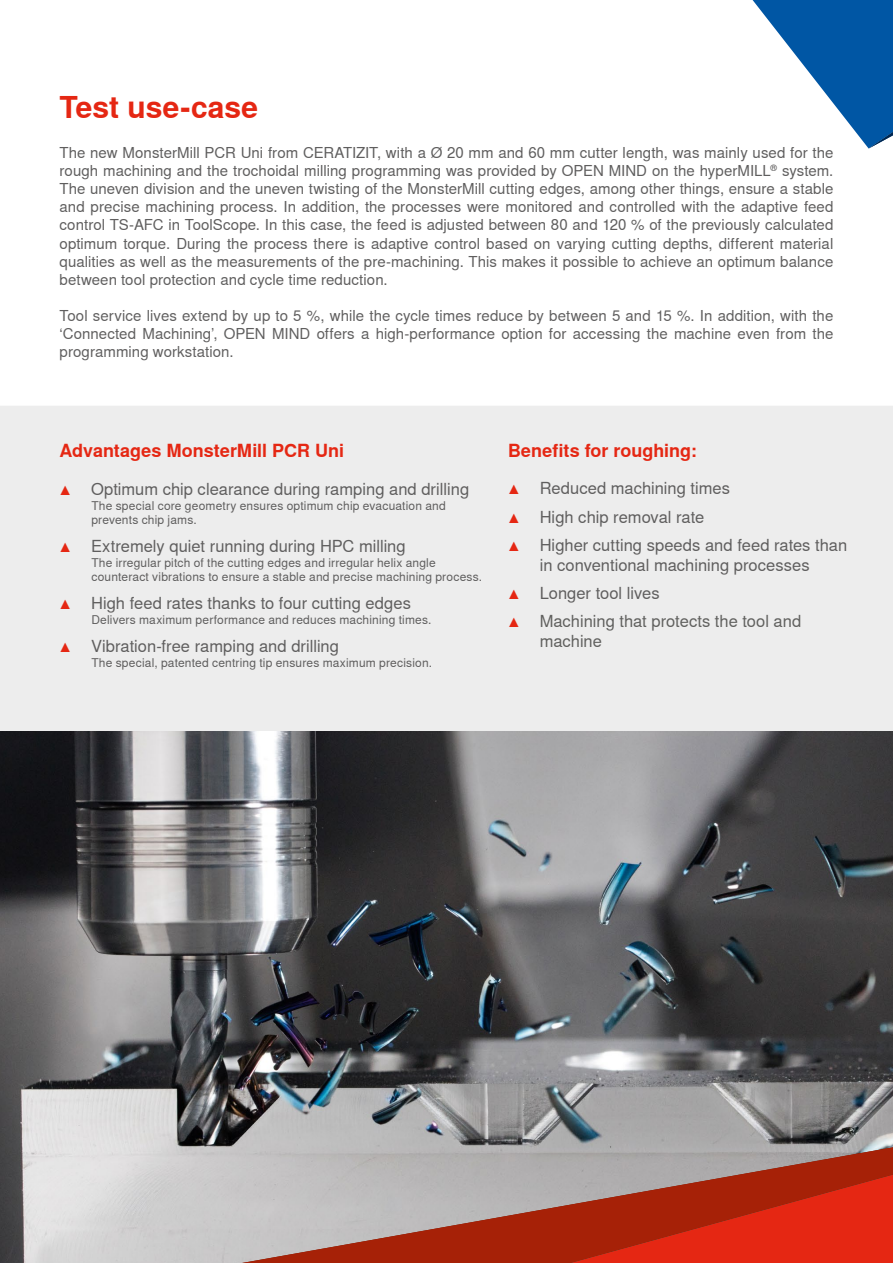
<style>
.page{position:relative;width:893px;height:1263px;background:#fff}
.page>*{position:absolute;margin:0;border:0;box-sizing:border-box;transform-origin:0 0}
.t1{font:700 30px "Nimbus Sans WNT Global";color:#e52713}
.t2{font:700 18px "Nimbus Sans WNT Global";color:#e52713}
.t3{font:16.5px/19.8px "Nimbus Sans WNT Global";color:#5f5e5e;text-align:center}
.t4{font:16.5px/19.8px "Nimbus Sans WNT Global";color:#60605e}
.t5{font:15px/18px "Nimbus Sans WNT Global";letter-spacing:.005em;color:#5f5e5e;text-align:justify}
.t6{font:15px/18px "Nimbus Sans WNT Global";letter-spacing:.005em;color:#605f5f;text-align:justify}
.t7{font:12px/14.4px "Nimbus Sans WNT Global";letter-spacing:.015em;color:#5f5e5e}
.s1{font-family:"Nimbus Sans WNT Global Cond";font-weight:300;color:#e52713}
</style>
<div class="page">
<div style="left:0;top:406px;width:893px;height:857px;background:#ededed"></div>
<svg style="left:753px;top:0;width:140px;height:149px"></svg>
<img style="left:0;top:731px;width:893px;height:532px">
<svg style="left:242px;top:1147px;width:651px;height:116px;background:#ba6d61"></svg>
<h1 class="t1" style="left:60px;top:90px;width:200px">Test use-case</h1>
<p class="t5" style="left:60px;top:144px;width:775px">The new MonsterMill PCR Uni from CERATIZIT, with a Ø 20 mm and 60 mm cutter length, was mainly used for the rough machining and the trochoidal milling programming was provided by OPEN MIND on the hyperMILL<sup>®</sup> system.<br>The uneven division and the uneven twisting of the MonsterMill cutting edges, among other things, ensure a stable and precise machining process. In addition, the processes were monitored and controlled with the adaptive feed control TS-AFC in ToolScope. In this case, the feed is adjusted between 80 and 120 % of the previously calculated optimum torque. During the process there is adaptive control based on varying cutting depths, different material qualities as well as the measurements of the pre-machining. This makes it possible to achieve an optimum balance between tool protection and cycle time reduction.</p>
<p class="t6" style="left:60px;top:306px;width:775px">Tool service lives extend by up to 5 %, while the cycle times reduce by between 5 and 15 %. In addition, with the ‘Connected Machining’, OPEN MIND offers a high-performance option for accessing the machine even from the programming workstation.</p>
<p class="t2" style="left:60px;top:440px;width:286px">Advantages MonsterMill PCR Uni</p>
<p class="t3" style="left:60px;top:480px;width:411px"><span class="s1">▲</span> Optimum chip clearance during ramping and drilling</p>
<p class="t7" style="left:91px;top:498px;width:356px">The special core geometry ensures optimum chip evacuation and prevents chip jams.</p>
<p class="t3" style="left:60px;top:537px;width:348px"><span class="s1">▲</span> Extremely quiet running during HPC milling</p>
<p class="t7" style="left:91px;top:555px;width:392px">The irregular pitch of the cutting edges and irregular helix angle counteract vibrations to ensure a stable and precise machining process.</p>
<p class="t3" style="left:60px;top:594px;width:353px"><span class="s1">▲</span> High feed rates thanks to four cutting edges</p>
<p class="t7" style="left:91px;top:612px;width:341px">Delivers maximum performance and reduces machining times.</p>
<p class="t3" style="left:60px;top:637px;width:281px"><span class="s1">▲</span> Vibration-free ramping and drilling</p>
<p class="t7" style="left:91px;top:655px;width:342px">The special, patented centring tip ensures maximum precision.</p>
<p class="t2" style="left:508px;top:440px;width:190px">Benefits for roughing:</p>
<p class="t3" style="left:508px;top:479px;width:223px"><span class="s1">▲</span> Reduced machining times</p>
<p class="t3" style="left:508px;top:507px;width:198px"><span class="s1">▲</span> High chip removal rate</p>
<p class="t3" style="left:508px;top:535px;width:341px"><span class="s1">▲</span> Higher cutting speeds and feed rates than in conventional machining processes</p>
<p class="t3" style="left:508px;top:583px;width:153px"><span class="s1">▲</span> Longer tool lives</p>
<p class="t4" style="left:540px;top:612px;width:263px;text-indent:-32px"><span class="s1">▲</span> Machining that protects the tool and machine</p>
</div>
